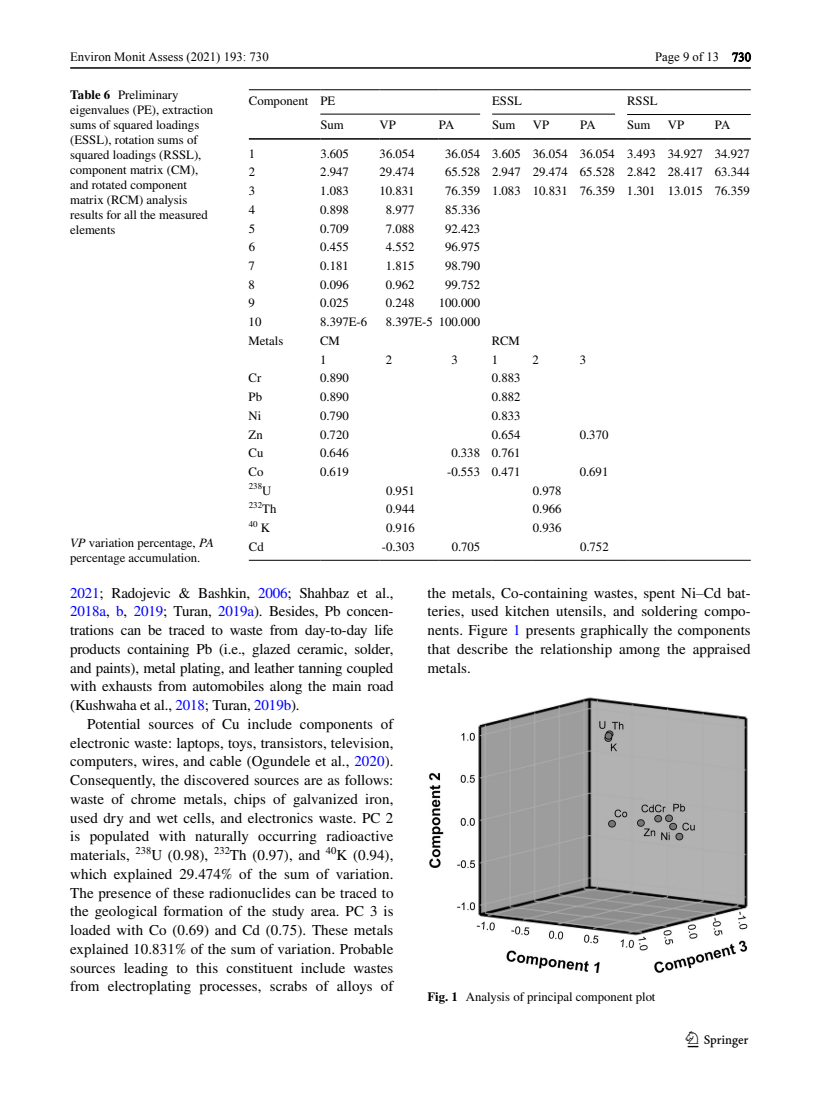
<style>
.page{position:relative;width:821px;height:1106px;background:#fff}
.page>*{position:absolute;margin:0;border:0;box-sizing:border-box;transform-origin:0 0}
.t1{font:22.5px "Springnew Regular 3";color:#000}
.t2{font:15px/18.8px "STIX";letter-spacing:.005em;color:#000;text-align:justify}
.t3{font:12.75px/15px "STIX";color:#000}
.t4{font:12.75px "Times New Roman PSMT2";color:#000}
.t5{font:8.85px "STIX";color:#000}
.s1{font-weight:700}
.s2{font-style:italic}
.s3{font-size:12.75px}
.s4{color:#00f}
.s5{font-family:"Times New Roman"}
</style>
<div class="page">
<hr style="left:70px;top:67px;width:680px;height:2px;background:#000">
<hr style="left:249px;top:89px;width:71px;height:1px;background:#000">
<hr style="left:249px;top:138px;width:71px;height:2px;background:#000">
<hr style="left:320px;top:89px;width:59px;height:1px;background:#000">
<hr style="left:379px;top:89px;width:59px;height:1px;background:#000">
<hr style="left:438px;top:89px;width:54px;height:1px;background:#000">
<hr style="left:492px;top:89px;width:41px;height:1px;background:#000">
<hr style="left:533px;top:89px;width:47px;height:1px;background:#000">
<hr style="left:580px;top:89px;width:47px;height:1px;background:#000">
<hr style="left:627px;top:89px;width:41px;height:1px;background:#000">
<hr style="left:668px;top:89px;width:47px;height:1px;background:#000">
<hr style="left:715px;top:89px;width:35px;height:1px;background:#000">
<hr style="left:320px;top:138px;width:59px;height:2px;background:#000">
<hr style="left:379px;top:138px;width:59px;height:2px;background:#000">
<hr style="left:438px;top:138px;width:54px;height:2px;background:#000">
<hr style="left:492px;top:138px;width:41px;height:2px;background:#000">
<hr style="left:533px;top:138px;width:47px;height:2px;background:#000">
<hr style="left:580px;top:138px;width:47px;height:2px;background:#000">
<hr style="left:627px;top:138px;width:41px;height:2px;background:#000">
<hr style="left:668px;top:138px;width:47px;height:2px;background:#000">
<hr style="left:715px;top:138px;width:35px;height:2px;background:#000">
<hr style="left:249px;top:560px;width:71px;height:1px;background:#000">
<hr style="left:320px;top:560px;width:59px;height:1px;background:#000">
<hr style="left:379px;top:560px;width:59px;height:1px;background:#000">
<hr style="left:438px;top:560px;width:54px;height:1px;background:#000">
<hr style="left:492px;top:560px;width:41px;height:1px;background:#000">
<hr style="left:533px;top:560px;width:47px;height:1px;background:#000">
<hr style="left:580px;top:560px;width:47px;height:1px;background:#000">
<hr style="left:627px;top:560px;width:41px;height:1px;background:#000">
<hr style="left:668px;top:560px;width:47px;height:1px;background:#000">
<hr style="left:715px;top:560px;width:35px;height:1px;background:#000">
<hr style="left:320px;top:114px;width:160px;height:1px;background:#000">
<hr style="left:492px;top:114px;width:123px;height:1px;background:#000">
<hr style="left:627px;top:114px;width:123px;height:1px;background:#000">
<img style="left:429px;top:697px;width:319px;height:277px">
<p class="t4" style="left:70px;top:52px;width:200px">Environ Monit Assess (2021) 193: 730</p>
<p class="t4" style="left:655px;top:52px;width:97px">Page 9 of 13 730</p>
<p class="t3" style="left:70px;top:88px;width:144px"><span class="s1">Table 6</span> Preliminary eigenvalues (PE), extraction sums of squared loadings (ESSL), rotation sums of squared loadings (RSSL), component matrix (CM), and rotated component matrix (RCM) analysis results for all the measured elements</p>
<p class="t3" style="left:70px;top:536px;width:145px"><span class="s2">VP</span> variation percentage, <span class="s2">PA </span>percentage accumulation.</p>
<p class="t3" style="left:249px;top:94px;width:88px">Component PE</p>
<p class="t3" style="left:492px;top:94px;width:31px">ESSL</p>
<p class="t3" style="left:627px;top:94px;width:32px">RSSL</p>
<p class="t3" style="left:320px;top:118px;width:25px">Sum</p>
<p class="t3" style="left:379px;top:118px;width:18px">VP</p>
<p class="t3" style="left:438px;top:118px;width:17px">PA</p>
<p class="t3" style="left:492px;top:118px;width:25px">Sum</p>
<p class="t3" style="left:533px;top:118px;width:18px">VP</p>
<p class="t3" style="left:580px;top:118px;width:17px">PA</p>
<p class="t3" style="left:627px;top:118px;width:25px">Sum</p>
<p class="t3" style="left:668px;top:118px;width:18px">VP</p>
<p class="t3" style="left:715px;top:118px;width:17px">PA</p>
<p class="t3" style="left:249px;top:147px;width:8px">1</p>
<p class="t3" style="left:320px;top:147px;width:30px">3.605</p>
<p class="t3" style="left:379px;top:147px;width:37px">36.054</p>
<p class="t3" style="left:445px;top:147px;width:306px">36.054 3.605 36.054 36.054 3.493 34.927 34.927</p>
<p class="t3" style="left:249px;top:165px;width:8px">2</p>
<p class="t3" style="left:320px;top:165px;width:30px">2.947</p>
<p class="t3" style="left:379px;top:165px;width:37px">29.474</p>
<p class="t3" style="left:445px;top:165px;width:306px">65.528 2.947 29.474 65.528 2.842 28.417 63.344</p>
<p class="t3" style="left:249px;top:184px;width:8px">3</p>
<p class="t3" style="left:320px;top:184px;width:30px">1.083</p>
<p class="t3" style="left:379px;top:184px;width:37px">10.831</p>
<p class="t3" style="left:445px;top:184px;width:306px">76.359 1.083 10.831 76.359 1.301 13.015 76.359</p>
<p class="t3" style="left:249px;top:203px;width:8px">4</p>
<p class="t3" style="left:320px;top:203px;width:30px">0.898</p>
<p class="t3" style="left:386px;top:203px;width:30px">8.977</p>
<p class="t3" style="left:445px;top:203px;width:37px">85.336</p>
<p class="t3" style="left:249px;top:221px;width:8px">5</p>
<p class="t3" style="left:320px;top:221px;width:30px">0.709</p>
<p class="t3" style="left:386px;top:221px;width:30px">7.088</p>
<p class="t3" style="left:445px;top:221px;width:37px">92.423</p>
<p class="t3" style="left:249px;top:240px;width:8px">6</p>
<p class="t3" style="left:320px;top:240px;width:30px">0.455</p>
<p class="t3" style="left:386px;top:240px;width:30px">4.552</p>
<p class="t3" style="left:445px;top:240px;width:37px">96.975</p>
<p class="t3" style="left:249px;top:259px;width:8px">7</p>
<p class="t3" style="left:320px;top:259px;width:30px">0.181</p>
<p class="t3" style="left:386px;top:259px;width:30px">1.815</p>
<p class="t3" style="left:445px;top:259px;width:37px">98.790</p>
<p class="t3" style="left:249px;top:278px;width:8px">8</p>
<p class="t3" style="left:320px;top:278px;width:30px">0.096</p>
<p class="t3" style="left:386px;top:278px;width:30px">0.962</p>
<p class="t3" style="left:445px;top:278px;width:37px">99.752</p>
<p class="t3" style="left:249px;top:296px;width:8px">9</p>
<p class="t3" style="left:320px;top:296px;width:30px">0.025</p>
<p class="t3" style="left:386px;top:296px;width:30px">0.248</p>
<p class="t3" style="left:438px;top:296px;width:43px">100.000</p>
<p class="t3" style="left:249px;top:315px;width:14px">10</p>
<p class="t3" style="left:320px;top:315px;width:49px">8.397E-6</p>
<p class="t3" style="left:386px;top:315px;width:96px">8.397E-5 100.000</p>
<p class="t3" style="left:248px;top:334px;width:36px">Metals</p>
<p class="t3" style="left:320px;top:334px;width:21px">CM</p>
<p class="t3" style="left:492px;top:334px;width:30px">RCM</p>
<p class="t3" style="left:320px;top:353px;width:8px">1</p>
<p class="t3" style="left:386px;top:353px;width:8px">2</p>
<p class="t3" style="left:451px;top:353px;width:8px">3</p>
<p class="t3" style="left:492px;top:353px;width:8px">1</p>
<p class="t3" style="left:532px;top:353px;width:8px">2</p>
<p class="t3" style="left:580px;top:353px;width:8px">3</p>
<p class="t3" style="left:248px;top:371px;width:14px">Cr</p>
<p class="t3" style="left:320px;top:371px;width:30px">0.890</p>
<p class="t3" style="left:492px;top:371px;width:30px">0.883</p>
<p class="t3" style="left:248px;top:390px;width:15px">Pb</p>
<p class="t3" style="left:320px;top:390px;width:30px">0.890</p>
<p class="t3" style="left:492px;top:390px;width:30px">0.882</p>
<p class="t3" style="left:248px;top:409px;width:14px">Ni</p>
<p class="t3" style="left:320px;top:409px;width:30px">0.790</p>
<p class="t3" style="left:492px;top:409px;width:30px">0.833</p>
<p class="t3" style="left:248px;top:427px;width:16px">Zn</p>
<p class="t3" style="left:320px;top:427px;width:30px">0.720</p>
<p class="t3" style="left:492px;top:427px;width:30px">0.654</p>
<p class="t3" style="left:579px;top:427px;width:30px">0.370</p>
<p class="t3" style="left:248px;top:446px;width:16px">Cu</p>
<p class="t3" style="left:320px;top:446px;width:30px">0.646</p>
<p class="t3" style="left:451px;top:446px;width:71px">0.338 0.761</p>
<p class="t3" style="left:248px;top:465px;width:16px">Co</p>
<p class="t3" style="left:320px;top:465px;width:30px">0.619</p>
<p class="t3" style="left:447px;top:465px;width:75px">-0.553 0.471</p>
<p class="t3" style="left:579px;top:465px;width:30px">0.691</p>
<p class="t5" style="left:249px;top:480px;width:24px">238<span class="s3">U</span></p>
<p class="t3" style="left:386px;top:483px;width:30px">0.951</p>
<p class="t3" style="left:533px;top:483px;width:30px">0.978</p>
<p class="t5" style="left:249px;top:499px;width:29px">232<span class="s3">Th</span></p>
<p class="t3" style="left:386px;top:502px;width:30px">0.944</p>
<p class="t3" style="left:533px;top:502px;width:30px">0.966</p>
<p class="t5" style="left:249px;top:518px;width:23px">40 <span class="s3">K</span></p>
<p class="t3" style="left:386px;top:521px;width:30px">0.916</p>
<p class="t3" style="left:533px;top:521px;width:30px">0.936</p>
<p class="t3" style="left:249px;top:540px;width:16px">Cd</p>
<p class="t3" style="left:382px;top:540px;width:34px">-0.303</p>
<p class="t3" style="left:451px;top:540px;width:30px">0.705</p>
<p class="t3" style="left:580px;top:540px;width:30px">0.752</p>
<p class="t2" style="left:70px;top:584px;width:325px"><span class="s4">2021</span>; Radojevic &amp; Bashkin, <span class="s4">2006</span>; Shahbaz et al., <span class="s4">2018a</span>, <span class="s4">b</span>, <span class="s4">2019</span>; Turan, <span class="s4">2019a</span>). Besides, Pb concen&shy;trations can be traced to waste from day-to-day life products containing Pb (i.e., glazed ceramic, solder, and paints), metal plating, and leather tanning coupled with exhausts from automobiles along the main road (Kushwaha et al., <span class="s4">2018</span>; Turan, <span class="s4">2019b</span>).</p>
<p class="t2" style="left:70px;top:715px;width:325px;text-indent:17px">Potential sources of Cu include components of electronic waste: laptops, toys, transistors, television, computers, wires, and cable (Ogundele et al., <span class="s4">2020</span>).<br>Consequently, the discovered sources are as follows: waste of chrome metals, chips of galvanized iron, used dry and wet cells, and electronics waste. PC 2 is populated with naturally occurring radioactive materials, <sup>238</sup>U (0.98), <sup>232</sup>Th (0.97), and <sup>40</sup>K (0.94), which explained 29.474% of the sum of variation.<br>The presence of these radionuclides can be traced to the geological formation of the study area. PC 3 is loaded with Co (0.69) and Cd (0.75). These metals explained 10.831% of the sum of variation. Probable sources leading to this constituent include wastes from electroplating processes, scrabs of alloys of</p>
<p class="t2" style="left:427px;top:584px;width:325px">the metals, Co-containing wastes, spent Ni<span class="s5">–</span>Cd bat&shy;teries, used kitchen utensils, and soldering compo&shy;nents. Figure <span class="s4">1</span> presents graphically the components that describe the relationship among the appraised metals.</p>
<p class="t3" style="left:427px;top:990px;width:229px"><span class="s1">Fig. 1</span> Analysis of principal component plot</p>
<h1 class="t1" style="left:687px;top:1031px;width:62px">1 3</h1>
</div>
